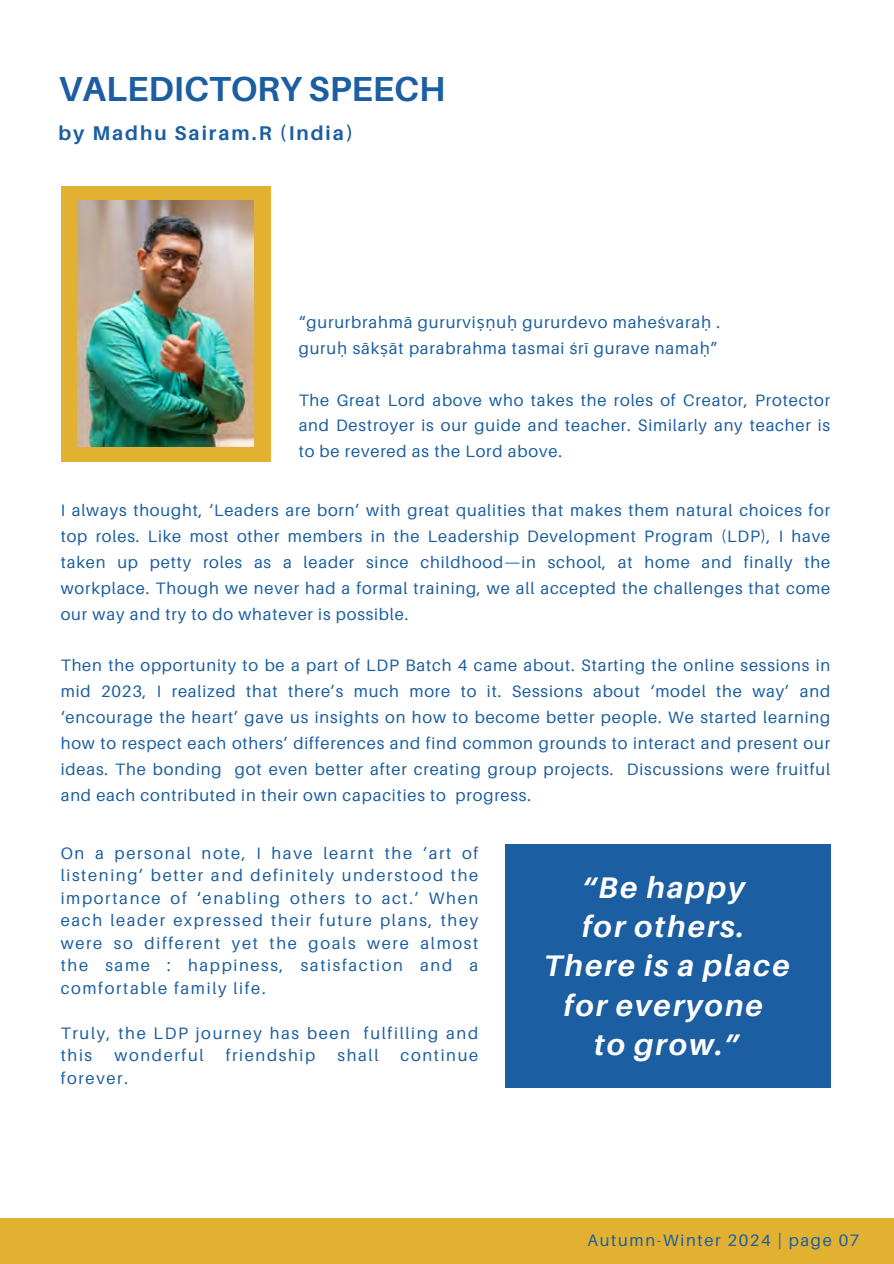
<style>
.page{position:relative;width:894px;height:1264px;background:#fff}
.page>*{position:absolute;margin:0;border:0;box-sizing:border-box;transform-origin:0 0}
.t1{font:700 34.8px "Aileron";color:#1b5ea1}
.t2{font:italic 700 29.85px/39.5px "Aileron";letter-spacing:.07em;color:#fff;text-align:center}
.t3{font:700 19.8px "Aileron";letter-spacing:.1em;color:#1b5ea1}
.t4{font:16.5px/25.8px "Aileron";letter-spacing:.05em;color:#1b5ea1;text-align:justify}
.t5{font:16.5px/22.5px "Aileron";letter-spacing:.1em;color:#1b5ea1}
.s1{font-family:"Noto Sans"}
</style>
<div class="page">
<div style="left:505px;top:844px;width:325px;height:243px;background:#1b5ea1"></div>
<div style="left:0;top:1218px;width:893px;height:45px;background:#e2b131"></div>
<div style="left:61px;top:186px;width:209px;height:275px;background:#e2b131"></div>
<img style="left:78px;top:201px;width:175px;height:245px">
<p class="t1" style="left:59px;top:67px;width:388px">VALEDICTORY SPEECH</p>
<p class="t3" style="left:59px;top:121px;width:296px">by Madhu Sairam.R (India)</p>
<p class="t4" style="left:298px;top:309px;width:423px">“gururbrahmā gururvi<span class="s1">ṣṇ</span>u<span class="s1">ḥ</span> gururdevo maheśvara<span class="s1">ḥ</span> .</p>
<p class="t4" style="left:298px;top:335px;width:420px">guru<span class="s1">ḥ</span> sāk<span class="s1">ṣ</span>āt parabrahma tasmai śrī gurave nama<span class="s1">ḥ</span>”</p>
<p class="t4" style="left:298px;top:386px;width:533px">The Great Lord above who takes the roles of Creator, Protector and Destroyer is our guide and teacher. Similarly any teacher is to be revered as the Lord above.</p>
<h1 class="t4" style="left:61px;top:497px;width:770px">I always thought, ‘Leaders are born’ with great qualities that makes them natural choices for top roles. Like most other members in the Leadership Development Program (LDP), I have taken up petty roles as a leader since childhood—in school, at home and finally the workplace. Though we never had a formal training, we all accepted the challenges that come our way and try to do whatever is possible.</h1>
<h3 class="t4" style="left:61px;top:652px;width:770px">Then the opportunity to be a part of LDP Batch 4 came about. Starting the online sessions in mid 2023, I realized that there’s much more to it. Sessions about ‘model the way’ and ‘encourage the heart’ gave us insights on how to become better people. We started learning how to respect each others’ differences and find common grounds to interact and present our ideas. The bonding got even better after creating group projects. Discussions were fruitful and each contributed in their own capacities to progress.</h3>
<p class="t4" style="left:61px;top:841px;width:419px;line-height:22.5px">On a personal note, I have learnt the ‘art of listening’ better and definitely understood the importance of ‘enabling others to act.’ When each leader expressed their future plans, they were so different yet the goals were almost the same : happiness, satisfaction and a comfortable family life.</p>
<h2 class="t5" style="left:61px;top:1021px;width:419px">Truly, the LDP journey has been fulfilling and this</h2>
<h2 class="t5" style="left:114px;top:1044px;width:91px">wonderful</h2>
<h2 class="t5" style="left:225px;top:1044px;width:91px">friendship</h2>
<h2 class="t4" style="left:337px;top:1042px;width:42px">shall</h2>
<h2 class="t5" style="left:400px;top:1044px;width:79px">continue</h2>
<h2 class="t5" style="left:61px;top:1066px;width:69px">forever.</h2>
<p class="t2" style="left:544px;top:866px;width:247px">“Be happy<br>for others.<br>There is a place for everyone<br>to grow.”</p>
<p class="t5" style="left:587px;top:1228px;width:273px">Autumn-Winter 2024 | page 07</p>
</div>
